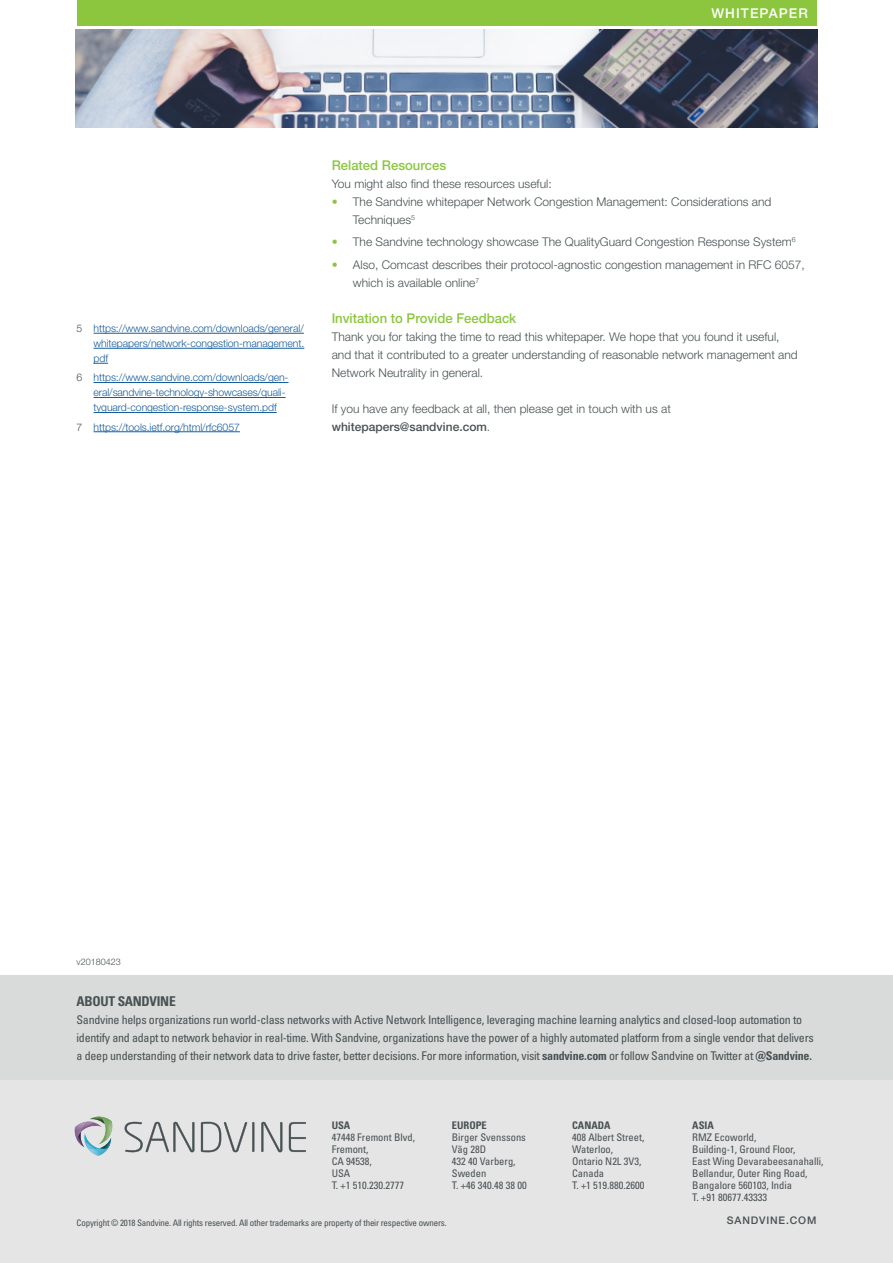
<style>
.page{position:relative;width:893px;height:1263px;background:#fff}
.page>*{position:absolute;margin:0;border:0;box-sizing:border-box;transform-origin:0 0}
.body___paragraph{font:500 13.5px "Helvetica Neue LT Pro";color:#8bc63e}
.t1{font:700 condensed 13.5px "Univers LT Pro";letter-spacing:-.02em;color:#485153}
.doc_type_top_title{font:500 13.5px "Helvetica Neue LT Pro";letter-spacing:.08em;color:#fff}
.body___paragraph-2{font:300 12px/18px "Helvetica Neue LT Pro";color:#485153}
.t2{font:condensed 12px/18px "Univers LT Pro";letter-spacing:-.02em;color:#485153}
.t3{font:condensed 10.5px/12px "Univers LT Pro";color:#485153}
.Footnote{font:300 10.5px/15px "Helvetica Neue LT Pro";letter-spacing:-.01em;color:#175d9e;text-align:justify}
.t4{font:500 10.5px "Helvetica Neue LT Pro";letter-spacing:.08em;color:#485153}
.t5{font:300 9px "Helvetica Neue LT Pro";letter-spacing:-.02em;color:#485153}
.t6{font:condensed 9px "Univers LT Pro";letter-spacing:-.02em;color:#485153}
.t7{font:300 9px "Helvetica Neue LT Pro";color:#485153}
.s1{color:#485153}
.s2{color:#8bc63e}
.s3{font-weight:500}
.s4{font-weight:700}
</style>
<div class="page">
<div style="left:77px;top:0;width:739px;height:26px;background:#8bc63e"></div>
<img style="left:76px;top:30px;width:741px;height:98px">
<div style="left:0;top:975px;width:893px;height:288px;background:#e6e5e6"></div>
<div style="left:0;top:975px;width:893px;height:105px;background:#d9dada"></div>
<svg style="left:74px;top:1116px;width:39px;height:40px"></svg>
<img style="left:77px;top:1132px;width:7px;height:15px">
<svg style="left:125px;top:1122px;width:69px;height:30px"></svg>
<svg style="left:201px;top:1122px;width:53px;height:30px"></svg>
<svg style="left:261px;top:1122px;width:21px;height:30px"></svg>
<svg style="left:289px;top:1122px;width:17px;height:30px"></svg>
<hr style="left:94px;top:333px;width:210px;height:1px;background:#175d9e">
<hr style="left:94px;top:348px;width:210px;height:1px;background:#175d9e">
<svg style="left:94px;top:363px;width:14px;height:1px"></svg>
<hr style="left:94px;top:382px;width:194px;height:1px;background:#175d9e">
<hr style="left:94px;top:397px;width:192px;height:1px;background:#175d9e">
<hr style="left:94px;top:412px;width:183px;height:1px;background:#175d9e">
<hr style="left:94px;top:431px;width:146px;height:1px;background:#175d9e">
<p class="doc_type_top_title" style="left:711px;top:5px;width:98px">WHITEPAPER</p>
<p class="Footnote" style="left:94px;top:321px;width:212px;text-indent:-17px"><span class="s1">5</span> https://www.sandvine.com/downloads/general/ whitepapers/network-congestion-management. pdf</p>
<p class="Footnote" style="left:94px;top:370px;width:196px;text-align:left;text-indent:-17px"><span class="s1">6</span> https://www.sandvine.com/downloads/gen&shy;eral/sandvine-technology-showcases/quali&shy;tyguard-congestion-response-system.pdf</p>
<p class="Footnote" style="left:77px;top:419px;width:165px"><span class="s1">7</span> https://tools.ietf.org/html/rfc6057</p>
<p class="body___paragraph" style="left:332px;top:157px;width:116px">Related Resources</p>
<p class="body___paragraph-2" style="left:332px;top:175px;width:222px">You might also find these resources useful:</p>
<p class="body___paragraph-2" style="left:353px;top:193px;width:420px;text-indent:-21px"><span class="s2">•</span> The Sandvine whitepaper Network Congestion Management: Considerations and<br>Techniques<sup>5</sup></p>
<p class="body___paragraph-2" style="left:332px;top:233px;width:465px"><span class="s2">•</span> The Sandvine technology showcase The QualityGuard Congestion Response System<sup>6</sup></p>
<p class="body___paragraph-2" style="left:353px;top:255px;width:453px;text-indent:-21px"><span class="s2">•</span> Also, Comcast describes their protocol-agnostic congestion management in RFC 6057, which is available online<sup>7</sup></p>
<p class="body___paragraph" style="left:332px;top:310px;width:186px">Invitation to Provide Feedback</p>
<p class="body___paragraph-2" style="left:332px;top:327px;width:468px">Thank you for taking the time to read this whitepaper. We hope that you found it useful, and that it contributed to a greater understanding of reasonable network management and<br>Network Neutrality in general.</p>
<p class="body___paragraph-2" style="left:332px;top:399px;width:341px">If you have any feedback at all, then please get in touch with us at <span class="s3">whitepapers@sandvine.com</span>.</p>
<p class="t7" style="left:77px;top:956px;width:46px">v20180423</p>
<p class="t1" style="left:77px;top:993px;width:101px">ABOUT SANDVINE</p>
<p class="t2" style="left:77px;top:1010px;width:739px">Sandvine helps organizations run world-class networks with Active Network Intelligence, leveraging machine learning analytics and closed-loop automation to identify and adapt to network behavior in real-time. With Sandvine, organizations have the power of a highly automated platform from a single vendor that delivers a deep understanding of their network data to drive faster, better decisions. For more information, visit <span class="s4">sandvine.com</span> or follow Sandvine on Twitter at <span class="s4">@Sandvine.</span></p>
<p class="t3" style="left:332px;top:1118px;width:85px"><span class="s4">USA<br></span>47448 Fremont Blvd,<br>Fremont,<br>CA 94538,<br>USA</p>
<p class="t3" style="left:332px;top:1178px;width:74px">T. +1 510.230.2777</p>
<p class="t3" style="left:452px;top:1118px;width:76px"><span class="s4">EUROPE<br></span>Birger Svenssons<br>Väg 28D<br>432 40 Varberg,<br>Sweden<br>T. +46 340.48 38 00</p>
<p class="t3" style="left:572px;top:1118px;width:74px"><span class="s4">CANADA<br></span>408 Albert Street,<br>Waterloo,<br>Ontario N2L 3V3,<br>Canada<br>T. +1 519.880.2600</p>
<p class="t3" style="left:692px;top:1118px;width:133px"><span class="s4">ASIA<br></span>RMZ Ecoworld,<br>Building-1, Ground Floor,<br>East Wing Devarabeesanahalli,<br>Bellandur, Outer Ring Road,<br>Bangalore 560103, India<br>T. +91 80677.43333</p>
<p class="t6" style="left:77px;top:1217px;width:372px">Copyright © 2018 Sandvine. All rights reserved. All other trademarks are property of their respective owners.</p>
<p class="t4" style="left:727px;top:1214px;width:91px">SANDVINE.COM</p>
<p class="t5" style="left:83px;top:1217px;width:432px">opyright © 2015 Sandvine Networks. All rights rese ved. All other trad marks are property of thei respective owners.</p>
</div>
